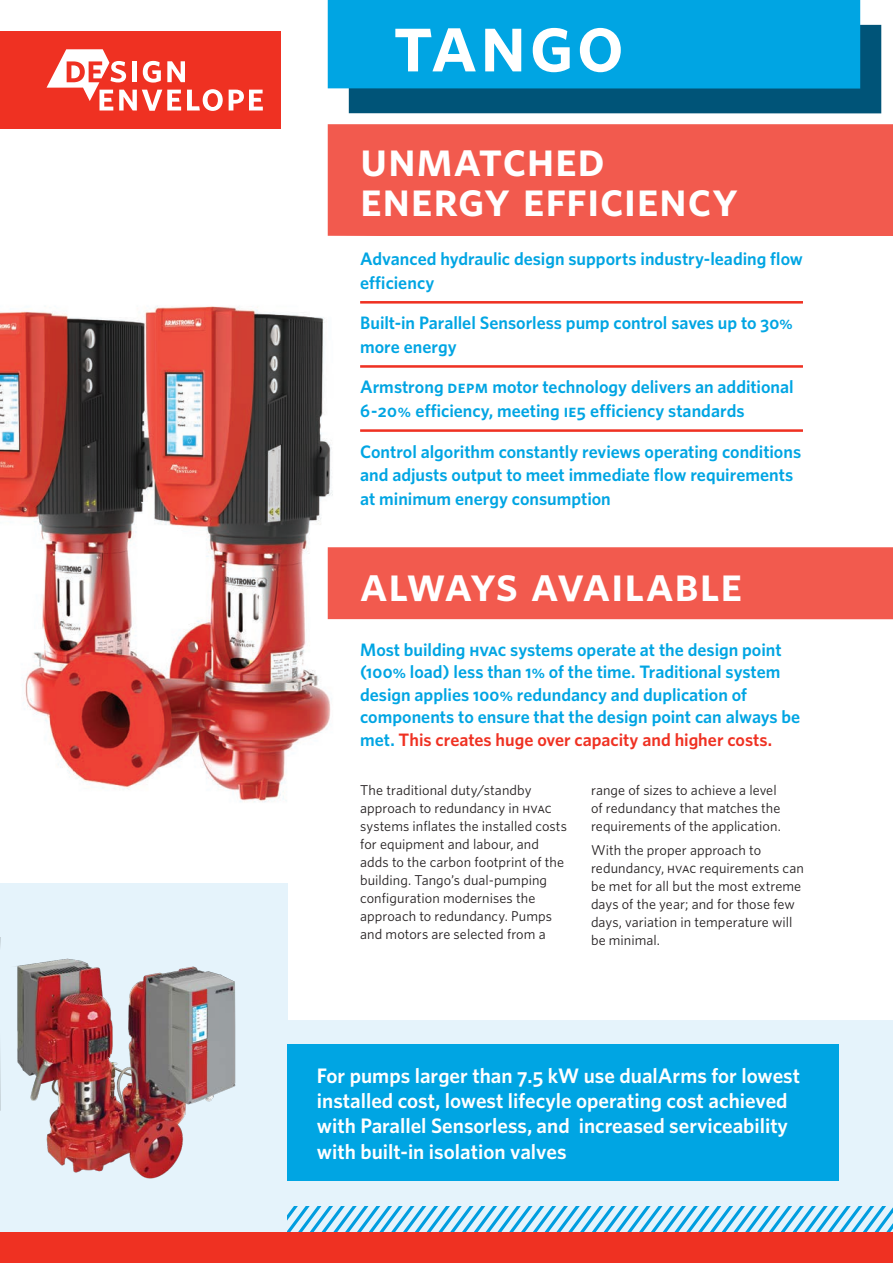
<style>
.page{position:relative;width:893px;height:1263px;background:#fff}
.page>*{position:absolute;margin:0;border:0;box-sizing:border-box;transform-origin:0 0}
.t1{font:83.25px "Whitney A Semibold SC";letter-spacing:.035em;color:#fff}
.t2{font:49.65px "Whitney A Semibold SC";letter-spacing:.01em;color:#fff}
.t3{font:600 21px/25.2px "Whitney A";color:#fff}
.t4{font:600 18px/22.5px "Whitney A";color:#00a5e3}
.t5{font:14.25px/18px "Whitney A";letter-spacing:.005em;color:#231f20}
.s1{font-family:"Whitney A Semibold SC";font-weight:400}
.s2{color:#ef3122}
.s3{font-family:"Whitney A Book SC"}
</style>
<div class="page">
<div style="left:328px;top:547px;width:565px;height:72px;background:#f25a4e"></div>
<div style="left:328px;top:124px;width:565px;height:112px;background:#f25a4e"></div>
<img style="left:0;top:305px;width:343px;height:497px">
<div style="left:349px;top:25px;width:532px;height:88px;background:#005478"></div>
<div style="left:328px;top:0;width:532px;height:89px;background:#00a5e3"></div>
<hr style="left:360px;top:301px;width:443px;height:3px;background:#ef3122">
<hr style="left:360px;top:365px;width:443px;height:3px;background:#ef3122">
<hr style="left:360px;top:429px;width:443px;height:3px;background:#ef3122">
<div style="left:0;top:1034px;width:893px;height:229px;background:#e5f3fb"></div>
<div style="left:0;top:883px;width:287px;height:360px;background:#e5f3fb"></div>
<div style="left:0;top:1020px;width:893px;height:15px;background:#e5f3fb"></div>
<svg style="left:288px;top:1206px;width:605px;height:26px"></svg>
<div style="left:287px;top:1044px;width:552px;height:136px;background:#00a5e3"></div>
<div style="left:0;top:1232px;width:893px;height:31px;background:#ef3122"></div>
<img style="left:15px;top:958px;width:221px;height:221px">
<div style="left:0;top:31px;width:280px;height:98px;background:#ef3122"></div>
<svg style="left:229px;top:90px;width:34px;height:20px"></svg>
<svg style="left:47px;top:49px;width:176px;height:62px"></svg>
<p class="t1" style="left:393px;top:-13px;width:232px">tango</p>
<p class="t2" style="left:360px;top:126px;width:246px">unmatched</p>
<p class="t2" style="left:360px;top:165px;width:379px">energy efficiency</p>
<p class="t4" style="left:360px;top:247px;width:444px;line-height:23.7px">Advanced hydraulic design supports industry-leading flow efficiency</p>
<p class="t4" style="left:360px;top:311px;width:434px;line-height:23.7px">Built-in Parallel Sensorless pump control saves up to <span class="s1">30% </span>more energy</p>
<p class="t4" style="left:360px;top:375px;width:435px;line-height:23.7px">Armstrong <span class="s1">depm</span> motor technology delivers an additional<br><span class="s1">6-20%</span> efficiency, meeting <span class="s1">ie5</span> efficiency standards</p>
<p class="t4" style="left:360px;top:439px;width:443px;line-height:23.5px">Control algorithm constantly reviews operating conditions and adjusts output to meet immediate flow requirements at minimum energy consumption</p>
<p class="t2" style="left:360px;top:551px;width:384px">always available</p>
<p class="t4" style="left:360px;top:638px;width:442px">Most building <span class="s1">hvac</span> systems operate at the design point (<span class="s1">100%</span> load) less than <span class="s1">1%</span> of the time. Traditional system design applies <span class="s1">100%</span> redundancy and duplication of components to ensure that the design point can always be met. <span class="s2">This creates huge over capacity and higher costs.</span></p>
<p class="t5" style="left:360px;top:780px;width:208px">The traditional duty/standby approach to redundancy in <span class="s3">hvac </span>systems inflates the installed costs for equipment and labour, and adds to the carbon footprint of the building. Tango’s dual-pumping configuration modernises the approach to redundancy. Pumps and motors are selected from a</p>
<p class="t5" style="left:591px;top:780px;width:191px">range of sizes to achieve a level of redundancy that matches the requirements of the application.</p>
<p class="t5" style="left:591px;top:840px;width:214px">With the proper approach to redundancy, <span class="s3">hvac</span> requirements can be met for all but the most extreme days of the year; and for those few days, variation in temperature will be minimal.</p>
<p class="t3" style="left:317px;top:1062px;width:485px">For pumps larger than <span class="s1">7.5</span> kW use dualArms for lowest installed cost, lowest lifecyle operating cost achieved with Parallel Sensorless, and increased serviceability with built-in isolation valves</p>
</div>
